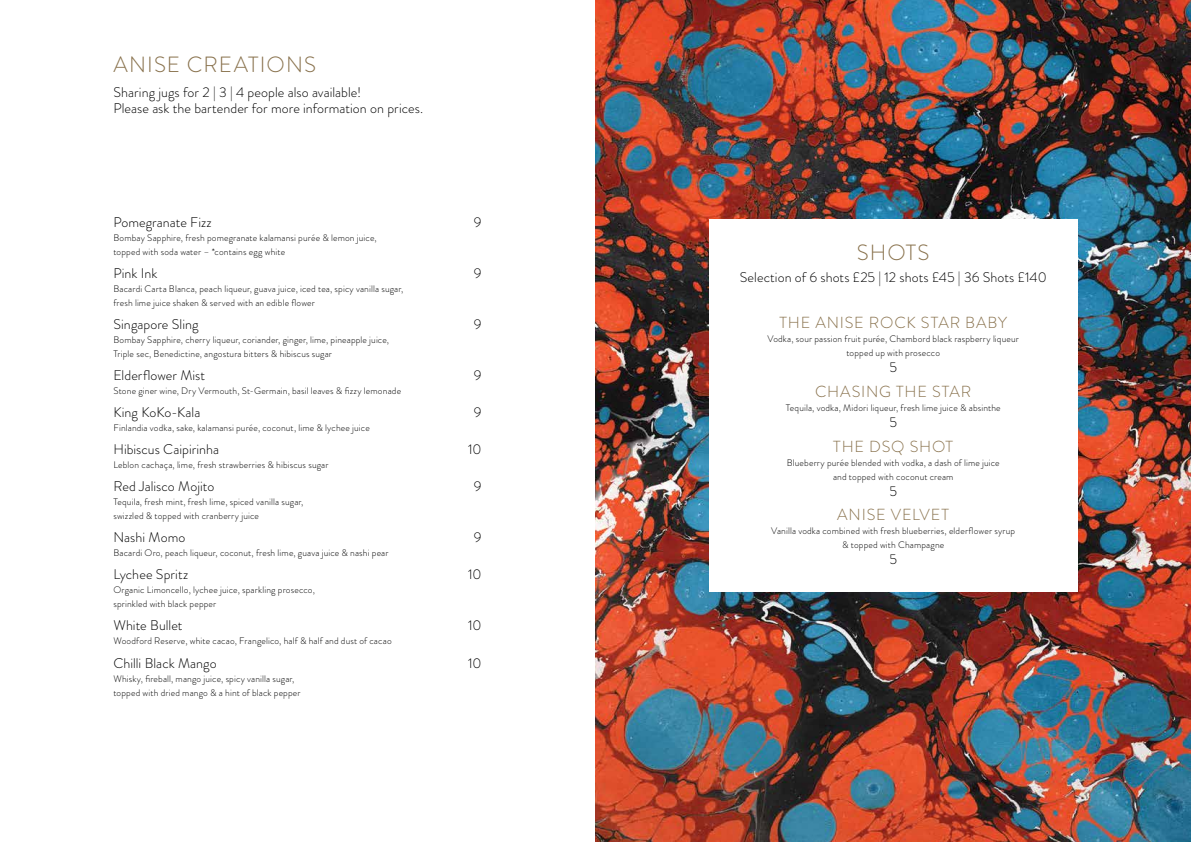
<style>
.page{position:relative;width:1191px;height:842px;background:#fff}
.page>*{position:absolute;margin:0;border:0;box-sizing:border-box;transform-origin:0 0}
.t1{font:300 22px "Brandon Grotesque";letter-spacing:.05em;color:#88714c}
.t2{font:300 16px "Brandon Grotesque";letter-spacing:.055em;color:#88714c}
.t3{font:300 14px/16px "Brandon Grotesque";letter-spacing:.005em;color:#000}
.t4{font:300 9.5px/14px "Brandon Grotesque";letter-spacing:.015em;color:#000}
</style>
<div class="page">
<img style="left:595px;top:0;width:596px;height:842px">
<div style="left:709px;top:219px;width:368px;height:372px;background:#fff"></div>
<h1 class="t1" style="left:114px;top:49px;width:89px">ANISE creations</h1>
<h3 class="t3" style="left:113px;top:84px;width:311px">Sharing jugs for 2 | 3 | 4 people also available!<br>Please ask the bartender for more information on prices.</h3>
<h3 class="t3" style="left:113px;top:214px;width:100px">Pomegranate Fizz</h3>
<h3 class="t3" style="left:474px;top:214px;width:9px">9</h3>
<p class="t4" style="left:113px;top:230px;width:265px">Bombay Sapphire, fresh pomegranate kalamansi purée &amp; lemon juice, topped with soda water – *contains egg white</p>
<h3 class="t3" style="left:113px;top:265px;width:45px">Pink Ink</h3>
<h3 class="t3" style="left:474px;top:265px;width:9px">9</h3>
<p class="t4" style="left:113px;top:281px;width:291px">Bacardi Carta Blanca, peach liqueur, guava juice, iced tea, spicy vanilla sugar, fresh lime juice shaken &amp; served with an edible flower</p>
<h3 class="t3" style="left:113px;top:316px;width:87px">Singapore Sling</h3>
<h3 class="t3" style="left:474px;top:316px;width:9px">9</h3>
<p class="t4" style="left:113px;top:333px;width:277px">Bombay Sapphire, cherry liqueur, coriander, ginger, lime, pineapple juice,<br>Triple sec, Benedictine, angostura bitters &amp; hibiscus sugar</p>
<h3 class="t3" style="left:113px;top:367px;width:93px">Elderflower Mist</h3>
<h3 class="t3" style="left:474px;top:367px;width:9px">9</h3>
<p class="t4" style="left:113px;top:384px;width:289px">Stone giner wine, Dry Vermouth, St-Germain, basil leaves &amp; fizzy lemonade</p>
<h3 class="t3" style="left:113px;top:404px;width:88px">King KoKo-Kala</h3>
<h3 class="t3" style="left:474px;top:404px;width:9px">9</h3>
<p class="t4" style="left:113px;top:421px;width:258px">Finlandia vodka, sake, kalamansi purée, coconut, lime &amp; lychee juice</p>
<h3 class="t3" style="left:113px;top:441px;width:107px">Hibiscus Caipirinha</h3>
<h3 class="t3" style="left:468px;top:441px;width:15px">10</h3>
<p class="t4" style="left:113px;top:458px;width:217px">Leblon cachaça, lime, fresh strawberries &amp; hibiscus sugar</p>
<h3 class="t3" style="left:113px;top:478px;width:102px">Red Jalisco Mojito</h3>
<h3 class="t3" style="left:474px;top:478px;width:9px">9</h3>
<p class="t4" style="left:113px;top:495px;width:191px">Tequila, fresh mint, fresh lime, spiced vanilla sugar, swizzled &amp; topped with cranberry juice</p>
<h3 class="t3" style="left:113px;top:529px;width:73px">Nashi Momo</h3>
<h3 class="t3" style="left:474px;top:529px;width:9px">9</h3>
<p class="t4" style="left:113px;top:546px;width:277px">Bacardi Oro, peach liqueur, coconut, fresh lime, guava juice &amp; nashi pear</p>
<h3 class="t3" style="left:113px;top:567px;width:76px">Lychee Spritz</h3>
<h3 class="t3" style="left:468px;top:567px;width:15px">10</h3>
<p class="t4" style="left:113px;top:583px;width:203px">Organic Limoncello, lychee juice, sparkling prosecco, sprinkled with black pepper</p>
<h3 class="t3" style="left:113px;top:618px;width:71px">White Bullet</h3>
<h3 class="t3" style="left:468px;top:618px;width:15px">10</h3>
<p class="t4" style="left:113px;top:634px;width:280px">Woodford Reserve, white cacao, Frangelico, half &amp; half and dust of cacao</p>
<h3 class="t3" style="left:113px;top:655px;width:105px">Chilli Black Mango</h3>
<h3 class="t3" style="left:468px;top:655px;width:15px">10</h3>
<p class="t4" style="left:113px;top:671px;width:189px">Whisky, fireball, mango juice, spicy vanilla sugar, topped with dried mango &amp; a hint of black pepper</p>
<h1 class="t1" style="left:857px;top:238px;width:16px">shots</h1>
<h3 class="t3" style="left:739px;top:269px;width:308px">Selection of 6 shots £25 | 12 shots £45 | 36 Shots £140</h3>
<h2 class="t2" style="left:779px;top:312px;width:57px">The Anise</h2>
<h2 class="t2" style="left:869px;top:312px;width:24px">Rock</h2>
<h2 class="t2" style="left:921px;top:312px;width:21px">Star</h2>
<h2 class="t2" style="left:965px;top:312px;width:23px">Baby</h2>
<p class="t4" style="left:767px;top:332px;width:253px;text-align:center">Vodka, sour passion fruit purée, Chambord black raspberry liqueur topped up with prosecco</p>
<h3 class="t3" style="left:889px;top:359px;width:9px">5</h3>
<h2 class="t2" style="left:815px;top:380px;width:24px">Chasing</h2>
<h2 class="t2" style="left:896px;top:380px;width:11px">the</h2>
<h2 class="t2" style="left:932px;top:380px;width:21px">Star</h2>
<p class="t4" style="left:786px;top:401px;width:216px">Tequila, vodka, Midori liqueur, fresh lime juice &amp; absinthe</p>
<h3 class="t3" style="left:889px;top:414px;width:9px">5</h3>
<h2 class="t2" style="left:833px;top:435px;width:98px">The DSQ Shot</h2>
<p class="t4" style="left:786px;top:455px;width:214px;text-align:center">Blueberry purée blended with vodka, a dash of lime juice and topped with coconut cream</p>
<h3 class="t3" style="left:889px;top:483px;width:9px">5</h3>
<h2 class="t2" style="left:837px;top:504px;width:21px">Anise</h2>
<h2 class="t2" style="left:890px;top:504px;width:22px">Velvet</h2>
<p class="t4" style="left:771px;top:524px;width:245px;text-align:center">Vanilla vodka combined with fresh blueberries, elderflower syrup &amp; topped with Champagne</p>
<h3 class="t3" style="left:889px;top:551px;width:9px">5</h3>
</div>
